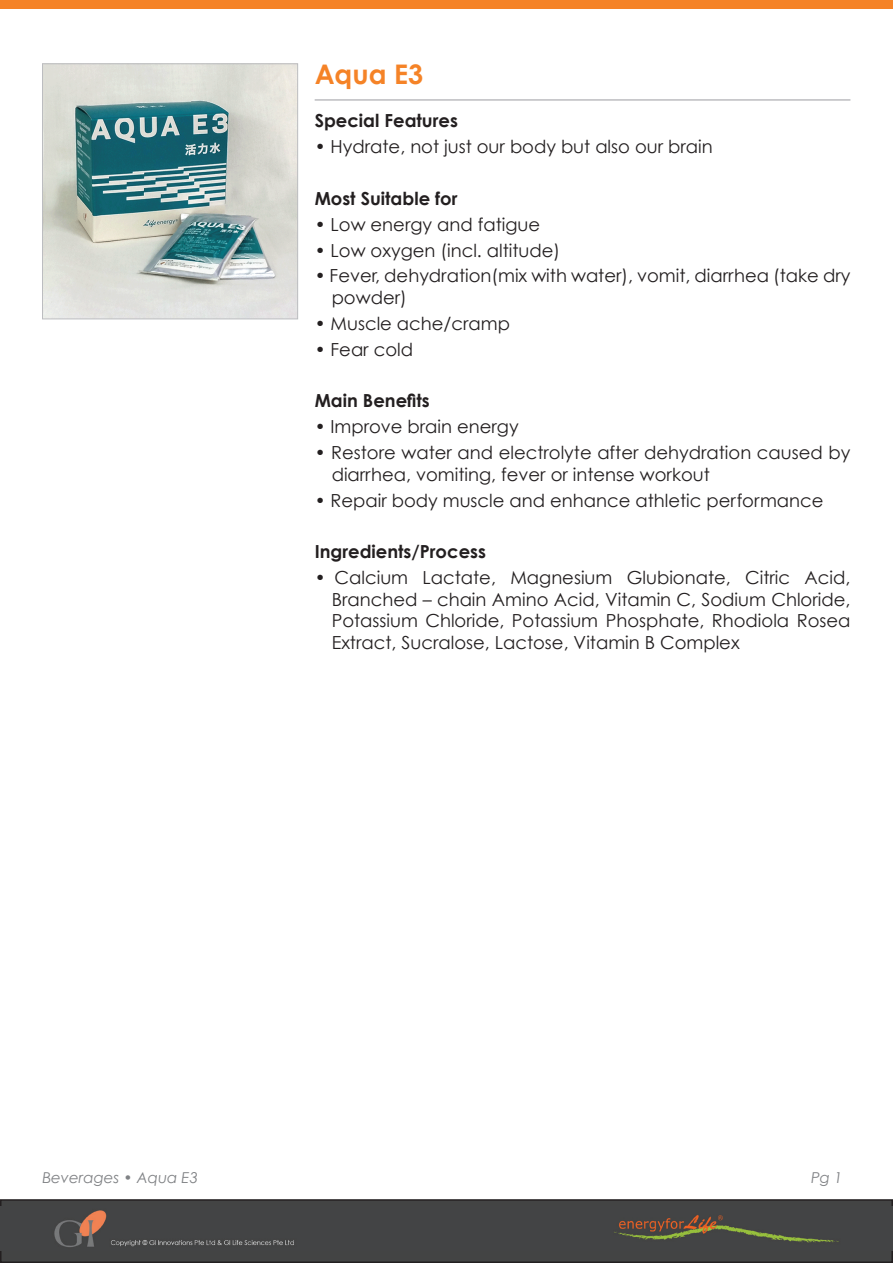
<style>
.page{position:relative;width:893px;height:1263px;background:#fff}
.page>*{position:absolute;margin:0;border:0;box-sizing:border-box;transform-origin:0 0}
.t1{font:700 27px "Century Gothic";color:#f58327}
.t2{font:18px/21.6px "Century Gothic";color:#231f20}
.t3{font:700 18px "Century Gothic";color:#231f20}
.t4{font:italic 15px "Century Gothic";color:#808285}
</style>
<div class="page">
<div style="left:1px;top:1200px;width:891px;height:62px;background:#434444"></div>
<div style="left:0;top:1199px;width:893px;height:64px;border:2px solid #231f20"></div>
<img style="left:0;top:1206px;width:893px;height:44px">
<div style="left:0;top:0;width:893px;height:9px;background:#f58327"></div>
<img style="left:44px;top:65px;width:252px;height:252px">
<div style="left:42px;top:63px;width:256px;height:256px;border:1px solid #bcbdc0"></div>
<hr style="left:315px;top:99px;width:535px;height:2px;background:#bcbdc0">
<h1 class="t1" style="left:315px;top:57px;width:110px">Aqua E3</h1>
<p class="t3" style="left:315px;top:109px;width:145px">Special Features</p>
<p class="t2" style="left:315px;top:136px;width:400px">• Hydrate, not just our body but also our brain</p>
<p class="t3" style="left:315px;top:187px;width:144px">Most Suitable for</p>
<p class="t2" style="left:315px;top:213px;width:227px">• Low energy and fatigue</p>
<p class="t2" style="left:315px;top:239px;width:247px">• Low oxygen (incl. altitude)</p>
<p class="t2" style="left:332px;top:265px;width:520px;text-indent:-17px">• Fever, dehydration(mix with water), vomit, diarrhea (take dry powder)</p>
<p class="t2" style="left:315px;top:312px;width:197px">• Muscle ache/cramp</p>
<p class="t2" style="left:315px;top:338px;width:100px">• Fear cold</p>
<p class="t3" style="left:315px;top:389px;width:117px">Main Benefits</p>
<p class="t2" style="left:315px;top:416px;width:206px">• Improve brain energy</p>
<p class="t2" style="left:332px;top:441px;width:520px;text-indent:-17px">• Restore water and electrolyte after dehydration caused by diarrhea, vomiting, fever or intense workout</p>
<p class="t2" style="left:315px;top:489px;width:510px">• Repair body muscle and enhance athletic performance</p>
<p class="t3" style="left:315px;top:540px;width:173px">Ingredients/Process</p>
<p class="t2" style="left:332px;top:566px;width:520px;text-align:justify;text-indent:-17px">• Calcium Lactate, Magnesium Glubionate, Citric Acid, Branched – chain Amino Acid, Vitamin C, Sodium Chloride, Potassium Chloride, Potassium Phosphate, Rhodiola Rosea Extract, Sucralose, Lactose, Vitamin B Complex</p>
<p class="t4" style="left:43px;top:1169px;width:157px">Beverages • Aqua E3</p>
<p class="t4" style="left:811px;top:1169px;width:33px">Pg 1</p>
</div>
